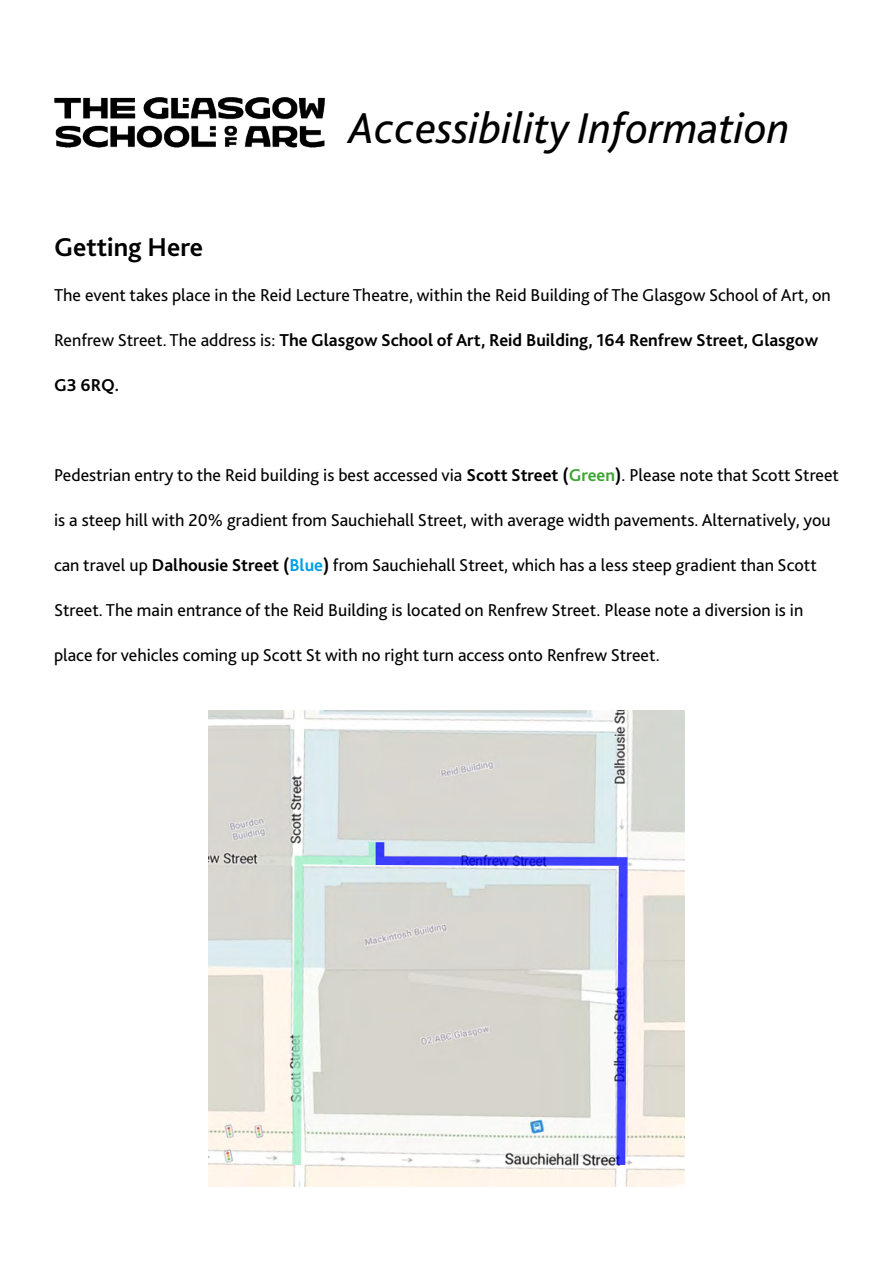
<style>
.page{position:relative;width:893px;height:1263px;background:#fff}
.page>*{position:absolute;margin:0;border:0;box-sizing:border-box;transform-origin:0 0}
.t1{font:italic 45px "Bliss 2";color:#000}
.t2{font:700 27px "Bliss 2";color:#000}
.t3{font:18px "Bliss 2";color:#000}
.t4{font:700 18px "Bliss 2";color:#000}
.s1{font-weight:400}
.s2{font-weight:700}
.s3{font-weight:700;color:#3fa535}
.s4{font-weight:700;color:#009fe3}
</style>
<div class="page">
<img style="left:54px;top:98px;width:270px;height:50px">
<img style="left:208px;top:710px;width:477px;height:476px">
<h1 class="t1" style="left:349px;top:100px;width:442px">Accessibility Information</h1>
<h2 class="t2" style="left:54px;top:231px;width:151px">Getting Here</h2>
<p class="t3" style="left:54px;top:284px;width:778px">The event takes place in the Reid Lecture Theatre, within the Reid Building of The Glasgow School of Art, on</p>
<p class="t4" style="left:54px;top:329px;width:766px"><span class="s1">Renfrew Street. The address is:</span> The Glasgow School of Art, Reid Building, 164 Renfrew Street, Glasgow</p>
<p class="t4" style="left:54px;top:374px;width:67px">G3 6RQ.</p>
<p class="t3" style="left:54px;top:464px;width:786px">Pedestrian entry to the Reid building is best accessed via <span class="s2">Scott Street (</span><span class="s3">Green</span><span class="s2">)</span>. Please note that Scott Street</p>
<p class="t3" style="left:54px;top:509px;width:778px">is a steep hill with 20% gradient from Sauchiehall Street, with average width pavements. Alternatively, you</p>
<p class="t3" style="left:54px;top:554px;width:764px">can travel up <span class="s2">Dalhousie Street (</span><span class="s4">Blue</span><span class="s2">)</span> from Sauchiehall Street, which has a less steep gradient than Scott</p>
<p class="t3" style="left:54px;top:599px;width:751px">Street. The main entrance of the Reid Building is located on Renfrew Street. Please note a diversion is in</p>
<p class="t3" style="left:54px;top:644px;width:607px">place for vehicles coming up Scott St with no right turn access onto Renfrew Street.</p>
</div>
